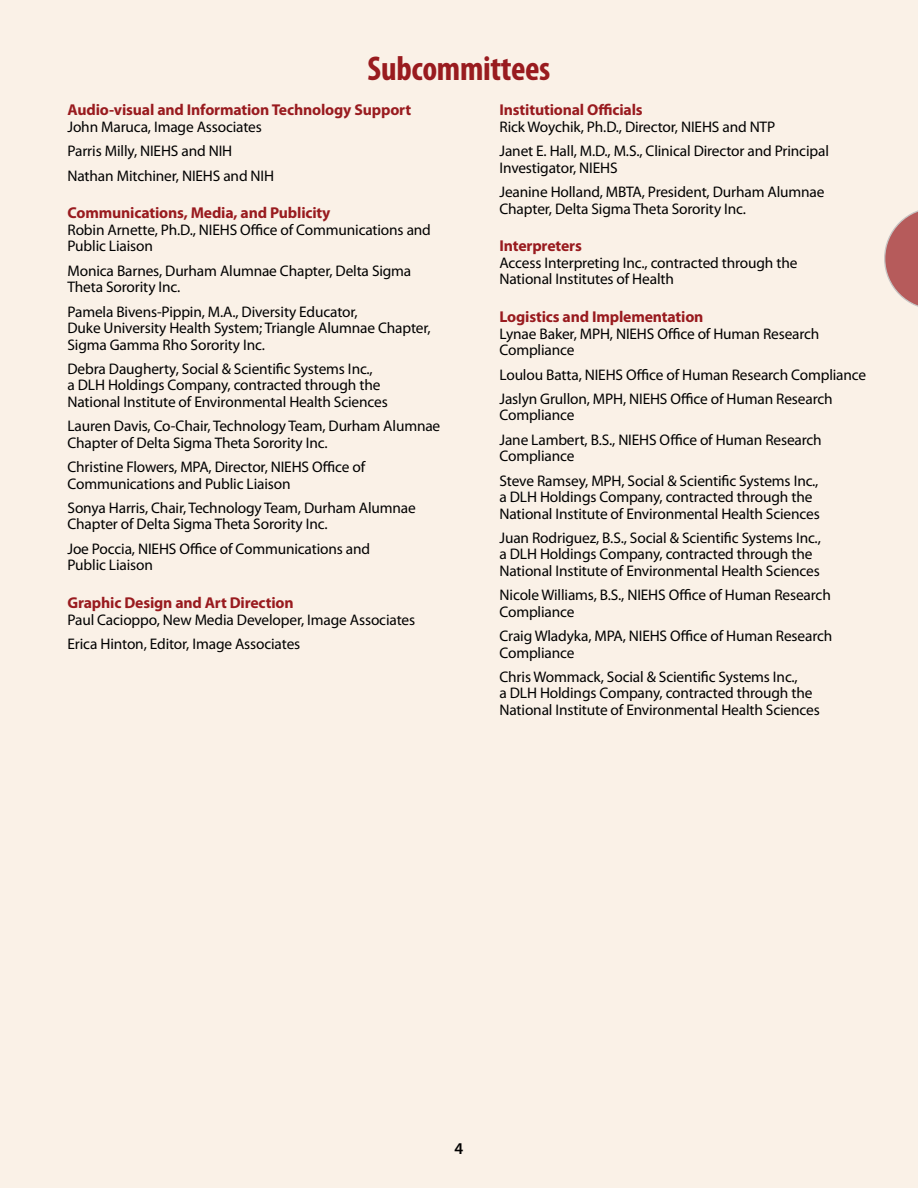
<style>
.page{position:relative;width:918px;height:1188px;background:#faf1e7}
.page>*{position:absolute;margin:0;border:0;box-sizing:border-box;transform-origin:0 0}
.t1{font:700 condensed 34.5px "Myriad Pro";letter-spacing:-.01em;color:#991b1f}
.t2{font:600 16.5px "Myriad Pro";color:#000}
.t3{font:700 15.75px "Myriad Pro";letter-spacing:-.01em;color:#991b1f}
.t4{font:15.3px/16.5px "Myriad Pro";letter-spacing:-.01em;color:#000}
</style>
<div class="page">
<svg style="left:884px;top:210px;width:34px;height:97px"></svg>
<h2 class="t1" style="left:368px;top:47px;width:184px">Subcommittees</h2>
<p class="t3" style="left:68px;top:100px;width:345px">Audio-visual and Information Technology Support</p>
<p class="t4" style="left:68px;top:118px;width:196px">John Maruca, Image Associates</p>
<p class="t4" style="left:68px;top:143px;width:166px">Parris Milly, NIEHS and NIH</p>
<p class="t4" style="left:68px;top:167px;width:208px">Nathan Mitchiner, NIEHS and NIH</p>
<p class="t3" style="left:68px;top:203px;width:265px">Communications, Media, and Publicity</p>
<p class="t4" style="left:68px;top:221px;width:365px">Robin Arnette, Ph.D., NIEHS Office of Communications and<br>Public Liaison</p>
<p class="t4" style="left:68px;top:262px;width:345px">Monica Barnes, Durham Alumnae Chapter, Delta Sigma<br>Theta Sorority Inc.</p>
<p class="t4" style="left:68px;top:303px;width:365px">Pamela Bivens-Pippin, M.A., Diversity Educator,<br>Duke University Health System; Triangle Alumnae Chapter,<br>Sigma Gamma Rho Sorority Inc.</p>
<p class="t4" style="left:68px;top:360px;width:322px">Debra Daugherty, Social &amp; Scientific Systems Inc.,<br>a DLH Holdings Company, contracted through the<br>National Institute of Environmental Health Sciences</p>
<p class="t4" style="left:68px;top:418px;width:374px">Lauren Davis, Co-Chair, Technology Team, Durham Alumnae<br>Chapter of Delta Sigma Theta Sorority Inc.</p>
<p class="t4" style="left:68px;top:458px;width:299px">Christine Flowers, MPA, Director, NIEHS Office of<br>Communications and Public Liaison</p>
<p class="t4" style="left:68px;top:499px;width:350px">Sonya Harris, Chair, Technology Team, Durham Alumnae<br>Chapter of Delta Sigma Theta Sorority Inc.</p>
<p class="t4" style="left:68px;top:540px;width:304px">Joe Poccia, NIEHS Office of Communications and<br>Public Liaison</p>
<p class="t3" style="left:68px;top:593px;width:228px">Graphic Design and Art Direction</p>
<p class="t4" style="left:68px;top:611px;width:349px">Paul Cacioppo, New Media Developer, Image Associates</p>
<p class="t4" style="left:68px;top:635px;width:234px">Erica Hinton, Editor, Image Associates</p>
<p class="t3" style="left:500px;top:100px;width:145px">Institutional Officials</p>
<p class="t4" style="left:500px;top:118px;width:277px">Rick Woychik, Ph.D., Director, NIEHS and NTP</p>
<p class="t4" style="left:500px;top:143px;width:331px">Janet E. Hall, M.D., M.S., Clinical Director and Principal<br>Investigator, NIEHS</p>
<p class="t4" style="left:500px;top:184px;width:327px">Jeanine Holland, MBTA, President, Durham Alumnae<br>Chapter, Delta Sigma Theta Sorority Inc.</p>
<p class="t3" style="left:500px;top:236px;width:84px">Interpreters</p>
<p class="t4" style="left:500px;top:254px;width:299px">Access Interpreting Inc., contracted through the<br>National Institutes of Health</p>
<p class="t3" style="left:500px;top:307px;width:206px">Logistics and Implementation</p>
<p class="t4" style="left:500px;top:325px;width:321px">Lynae Baker, MPH, NIEHS Office of Human Research<br>Compliance</p>
<p class="t4" style="left:500px;top:366px;width:368px">Loulou Batta, NIEHS Office of Human Research Compliance</p>
<p class="t4" style="left:500px;top:390px;width:335px">Jaslyn Grullon, MPH, NIEHS Office of Human Research<br>Compliance</p>
<p class="t4" style="left:500px;top:431px;width:324px">Jane Lambert, B.S., NIEHS Office of Human Research<br>Compliance</p>
<p class="t4" style="left:500px;top:472px;width:322px">Steve Ramsey, MPH, Social &amp; Scientific Systems Inc., a DLH Holdings Company, contracted through the<br>National Institute of Environmental Health Sciences</p>
<p class="t4" style="left:500px;top:529px;width:323px">Juan Rodriguez, B.S., Social &amp; Scientific Systems Inc., a DLH Holdings Company, contracted through the<br>National Institute of Environmental Health Sciences</p>
<p class="t4" style="left:500px;top:587px;width:333px">Nicole Williams, B.S., NIEHS Office of Human Research<br>Compliance</p>
<p class="t4" style="left:500px;top:627px;width:334px">Craig Wladyka, MPA, NIEHS Office of Human Research<br>Compliance</p>
<p class="t4" style="left:500px;top:668px;width:322px">Chris Wommack, Social &amp; Scientific Systems Inc.,<br>a DLH Holdings Company, contracted through the<br>National Institute of Environmental Health Sciences</p>
<p class="t2" style="left:455px;top:1138px;width:10px">4</p>
</div>
